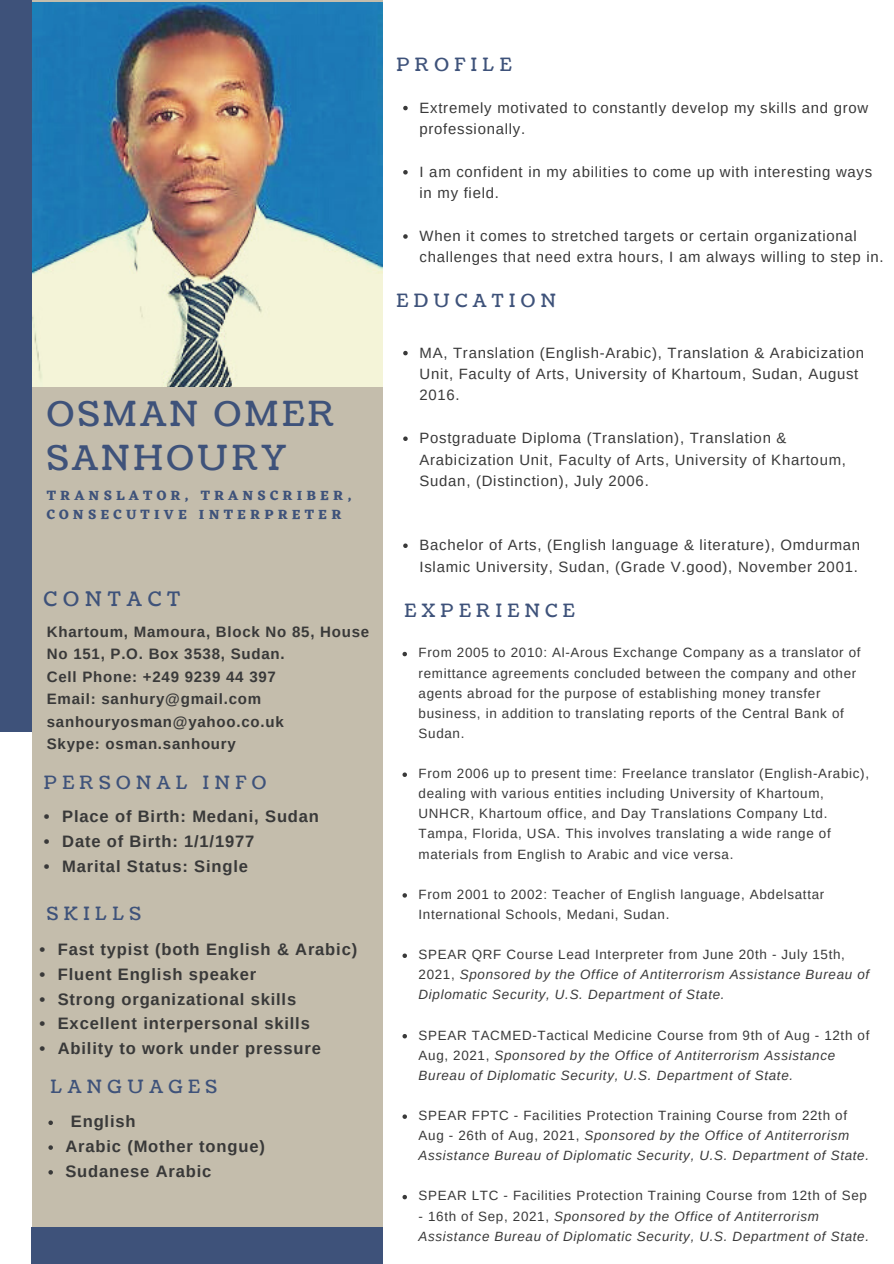
<style>
.page{position:relative;width:894px;height:1264px;background:#fff}
.page>*{position:absolute;margin:0;border:0;box-sizing:border-box;transform-origin:0 0}
.t1{font:34.35px/44px "Coustard";letter-spacing:.1em;color:#3e527a}
.t2{font:20.1px "Coustard";letter-spacing:.3em;color:#3e527a}
.t3{font:18.15px "Coustard";letter-spacing:.3em;color:#3e527a}
.t4{font:700 16.5px "Arimo";letter-spacing:.05em;color:#393939}
.t5{font:700 15px/22.5px "Arimo";letter-spacing:.05em;color:#393939}
.t6{font:14.85px/21.5px "Arimo";letter-spacing:.05em;color:#393939}
.t7{font:700 13.8px "Eczar";letter-spacing:.3em;color:#3e527a}
.t8{font:13.35px/20.1px "Arimo";letter-spacing:.05em;color:#393939}
.t9{font:italic 13.35px/20.1px "Arimo";letter-spacing:.05em;color:#393939}
.s1{font-style:normal}
</style>
<div class="page">
<div style="left:0;top:0;width:193px;height:731px;background:#3e527a"></div>
<div style="left:32px;top:0;width:350px;height:1263px;background:#c4bdac"></div>
<img style="left:32px;top:2px;width:350px;height:384px">
<svg style="left:403px;top:106px;width:4px;height:4px"></svg>
<svg style="left:403px;top:170px;width:4px;height:4px"></svg>
<svg style="left:403px;top:234px;width:4px;height:5px"></svg>
<svg style="left:403px;top:351px;width:4px;height:4px"></svg>
<svg style="left:403px;top:436px;width:4px;height:5px"></svg>
<svg style="left:403px;top:543px;width:4px;height:5px"></svg>
<svg style="left:402px;top:652px;width:5px;height:4px"></svg>
<svg style="left:402px;top:772px;width:5px;height:5px"></svg>
<svg style="left:402px;top:893px;width:5px;height:4px"></svg>
<svg style="left:402px;top:953px;width:5px;height:5px"></svg>
<svg style="left:402px;top:1034px;width:5px;height:4px"></svg>
<svg style="left:402px;top:1114px;width:5px;height:4px"></svg>
<svg style="left:402px;top:1194px;width:5px;height:5px"></svg>
<svg style="left:48px;top:1120px;width:5px;height:4px"></svg>
<svg style="left:48px;top:1145px;width:5px;height:4px"></svg>
<svg style="left:48px;top:1170px;width:5px;height:4px"></svg>
<div style="left:31px;top:1226px;width:352px;height:37px;background:#3e527a"></div>
<p class="t1" style="left:47px;top:393px;width:289px">OSMAN OMER<br>SANHOURY</p>
<p class="t7" style="left:47px;top:487px;width:306px">TRANSLATOR, TRANSCRIBER,</p>
<p class="t7" style="left:47px;top:506px;width:296px">CONSECUTIVE INTERPRETER</p>
<p class="t2" style="left:44px;top:585px;width:138px">CONTACT</p>
<p class="t5" style="left:47px;top:620px;width:324px">Khartoum, Mamoura, Block No 85, House<br>No 151, P.O. Box 3538, Sudan.</p>
<p class="t5" style="left:47px;top:665px;width:230px">Cell Phone: +249 9239 44 397</p>
<p class="t5" style="left:47px;top:688px;width:216px">Email: sanhury@gmail.com</p>
<p class="t5" style="left:47px;top:710px;width:238px">sanhouryosman@yahoo.co.uk</p>
<p class="t5" style="left:47px;top:733px;width:190px">Skype: osman.sanhoury</p>
<p class="t3" style="left:44px;top:770px;width:224px">PERSONAL INFO</p>
<p class="t4" style="left:44px;top:807px;width:276px">• Place of Birth: Medani, Sudan</p>
<p class="t4" style="left:44px;top:832px;width:212px">• Date of Birth: 1/1/1977</p>
<p class="t4" style="left:44px;top:856px;width:205px">• Marital Status: Single</p>
<p class="t3" style="left:47px;top:901px;width:96px">SKILLS</p>
<p class="t4" style="left:39px;top:940px;width:319px">• Fast typist (both English &amp; Arabic)</p>
<p class="t4" style="left:39px;top:964px;width:218px">• Fluent English speaker</p>
<p class="t4" style="left:39px;top:989px;width:258px">• Strong organizational skills</p>
<p class="t4" style="left:39px;top:1014px;width:272px">• Excellent interpersonal skills</p>
<p class="t4" style="left:39px;top:1039px;width:283px">• Ability to work under pressure</p>
<p class="t3" style="left:51px;top:1074px;width:168px">LANGUAGES</p>
<p class="t4" style="left:71px;top:1112px;width:66px">English</p>
<p class="t4" style="left:65px;top:1137px;width:201px">Arabic (Mother tongue)</p>
<p class="t4" style="left:65px;top:1161px;width:147px">Sudanese Arabic</p>
<p class="t3" style="left:396px;top:53px;width:117px">PROFILE</p>
<p class="t6" style="left:419px;top:97px;width:450px">Extremely motivated to constantly develop my skills and grow professionally.</p>
<p class="t6" style="left:419px;top:161px;width:454px">I am confident in my abilities to come up with interesting ways in my field.</p>
<p class="t6" style="left:419px;top:225px;width:465px">When it comes to stretched targets or certain organizational challenges that need extra hours, I am always willing to step in.</p>
<p class="t3" style="left:396px;top:288px;width:161px">EDUCATION</p>
<p class="t6" style="left:419px;top:342px;width:446px">MA, Translation (English-Arabic), Translation &amp; Arabicization<br>Unit, Faculty of Arts, University of Khartoum, Sudan, August<br>2016.</p>
<p class="t6" style="left:419px;top:427px;width:428px">Postgraduate Diploma (Translation), Translation &amp;<br>Arabicization Unit, Faculty of Arts, University of Khartoum,<br>Sudan, (Distinction), July 2006.</p>
<p class="t6" style="left:419px;top:534px;width:442px">Bachelor of Arts, (English language &amp; literature), Omdurman<br>Islamic University, Sudan, (Grade V.good), November 2001.</p>
<p class="t3" style="left:404px;top:598px;width:171px">EXPERIENCE</p>
<p class="t8" style="left:418px;top:642px;width:443px">From 2005 to 2010: Al-Arous Exchange Company as a translator of remittance agreements concluded between the company and other agents abroad for the purpose of establishing money transfer business, in addition to translating reports of the Central Bank of Sudan.</p>
<p class="t8" style="left:418px;top:763px;width:452px">From 2006 up to present time: Freelance translator (English-Arabic), dealing with various entities including University of Khartoum, UNHCR, Khartoum office, and Day Translations Company Ltd.<br>Tampa, Florida, USA. This involves translating a wide range of materials from English to Arabic and vice versa.</p>
<p class="t8" style="left:418px;top:884px;width:407px">From 2001 to 2002: Teacher of English language, Abdelsattar<br>International Schools, Medani, Sudan.</p>
<p class="t9" style="left:418px;top:944px;width:452px"><span class="s1">SPEAR QRF Course Lead Interpreter from June 20th - July 15th,<br>2021,</span> Sponsored by the Office of Antiterrorism Assistance Bureau of<br>Diplomatic Security, U.S. Department of State.</p>
<p class="t9" style="left:418px;top:1024px;width:452px"><span class="s1">SPEAR TACMED-Tactical Medicine Course from 9th of Aug - 12th of<br>Aug, 2021,</span> Sponsored by the Office of Antiterrorism Assistance<br>Bureau of Diplomatic Security, U.S. Department of State.</p>
<p class="t9" style="left:418px;top:1105px;width:452px"><span class="s1">SPEAR FPTC - Facilities Protection Training Course from 22th of<br>Aug - 26th of Aug, 2021,</span> Sponsored by the Office of Antiterrorism<br>Assistance Bureau of Diplomatic Security, U.S. Department of State.</p>
<p class="t8" style="left:418px;top:1185px;width:450px">SPEAR LTC - Facilities Protection Training Course from 12th of Sep</p>
<p class="t9" style="left:418px;top:1205px;width:452px"><span class="s1">- 16th of Sep, 2021,</span> Sponsored by the Office of Antiterrorism<br>Assistance Bureau of Diplomatic Security, U.S. Department of State.</p>
</div>
